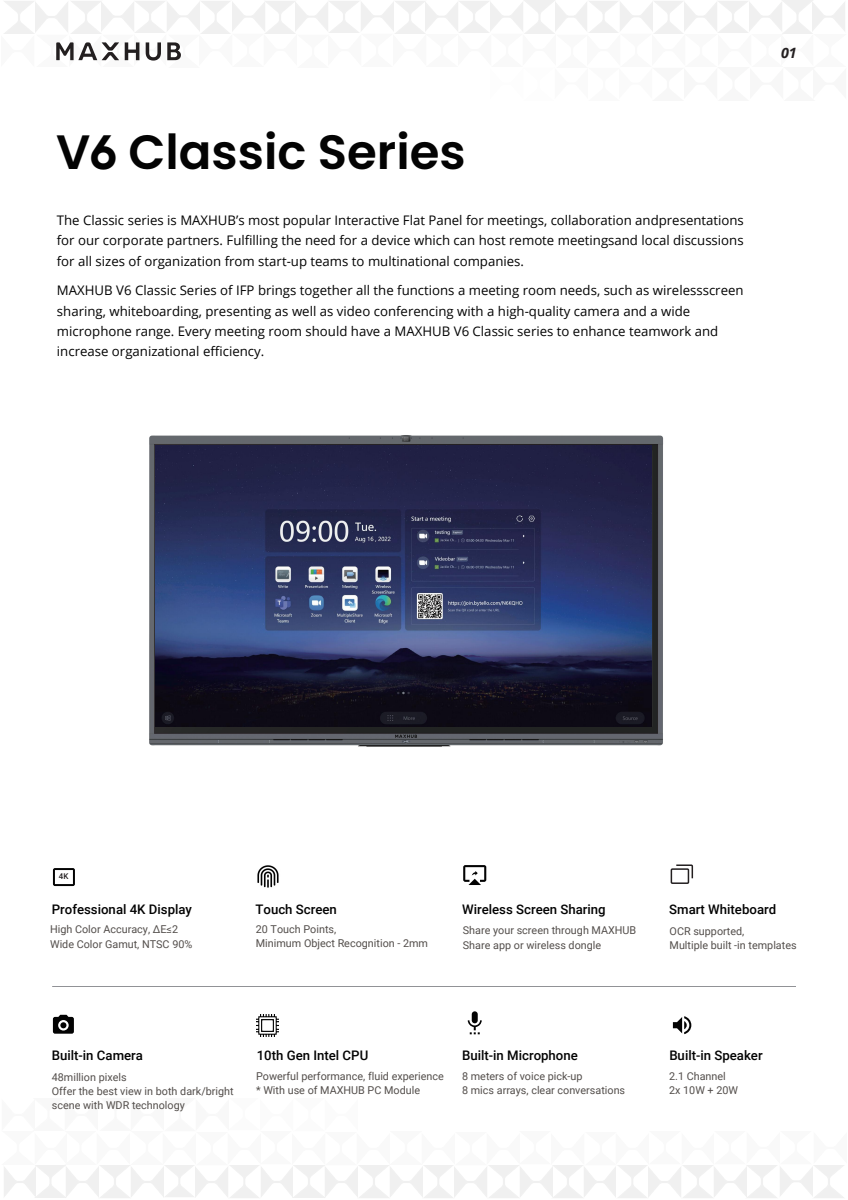
<style>
.page{position:relative;width:848px;height:1200px;background:#fff}
.page>*{position:absolute;margin:0;border:0;box-sizing:border-box;transform-origin:0 0}
.t1{font:600 48.18px "Poppins ZN";color:#030303}
.t2{font:italic 700 14.25px "Open Sans";color:#231f20}
.t3{font:13.2px/20.4px "Open Sans";color:#030303;text-align:justify}
.t4{font:500 13.2px "Roboto";color:#030303}
.t5{font:10.8px/14.1px "Roboto";color:#534e4b}
.t6{font:500 7.95px "Roboto";color:#231f20}
</style>
<div class="page">
<img style="left:56px;top:42px;width:121px;height:19px">
<svg style="left:53px;top:986px;width:743px;height:1px"></svg>
<img style="left:257px;top:865px;width:22px;height:23px">
<svg style="left:167px;top:42px;width:14px;height:18px"></svg>
<svg style="left:125px;top:42px;width:14px;height:18px"></svg>
<svg style="left:146px;top:42px;width:15px;height:19px"></svg>
<svg style="left:56px;top:42px;width:63px;height:18px"></svg>
<img style="left:149px;top:435px;width:515px;height:312px">
<svg style="left:53px;top:868px;width:22px;height:18px"></svg>
<img style="left:156px;top:446px;width:495px;height:280px">
<svg style="left:468px;top:1011px;width:14px;height:23px"></svg>
<svg style="left:673px;top:1016px;width:18px;height:18px"></svg>
<img style="left:257px;top:1014px;width:22px;height:22px">
<svg style="left:53px;top:1015px;width:21px;height:19px"></svg>
<svg style="left:463px;top:865px;width:23px;height:20px"></svg>
<div style="left:670px;top:868px;width:19px;height:16px;border:2px solid #231f20"></div>
<svg style="left:675px;top:864px;width:19px;height:16px"></svg>
<h1 class="t1" style="left:56px;top:121px;width:411px">V6 Classic Series</h1>
<p class="t3" style="left:57px;top:209px;width:688px">The Classic series is MAXHUB’s most popular Interactive Flat Panel for meetings, collaboration andpresentations for our corporate partners. Fulfilling the need for a device which can host remote meetingsand local discussions for all sizes of organization from start-up teams to multinational companies.</p>
<p class="t3" style="left:57px;top:280px;width:688px;text-align:left">MAXHUB V6 Classic Series of IFP brings together all the functions a meeting room needs, such as wirelessscreen sharing, whiteboarding, presenting as well as video conferencing with a high-quality camera and a wide microphone range. Every meeting room should have a MAXHUB V6 Classic series to enhance teamwork and increase organizational efficiency.</p>
<p class="t2" style="left:781px;top:43px;width:17px">01</p>
<p class="t6" style="left:59px;top:871px;width:11px">4K</p>
<p class="t4" style="left:52px;top:900px;width:142px">Professional 4K Display</p>
<p class="t5" style="left:50px;top:922px;width:144px">High Color Accuracy, ∆E≤2<br>Wide Color Gamut, NTSC 90%</p>
<p class="t4" style="left:255px;top:900px;width:83px">Touch Screen</p>
<p class="t5" style="left:256px;top:922px;width:174px">20 Touch Points,<br>Minimum Object Recognition - 2mm</p>
<p class="t4" style="left:462px;top:900px;width:145px">Wireless Screen Sharing</p>
<p class="t5" style="left:463px;top:923px;width:175px">Share your screen through MAXHUB<br>Share app or wireless dongle</p>
<p class="t4" style="left:669px;top:901px;width:108px">Smart Whiteboard</p>
<p class="t5" style="left:669px;top:923px;width:129px">OCR supported,<br>Multiple built -in templates</p>
<p class="t4" style="left:52px;top:1046px;width:93px">Built-in Camera</p>
<p class="t5" style="left:52px;top:1070px;width:183px">48million pixels<br>Offer the best view in both dark/bright scene with WDR technology</p>
<p class="t4" style="left:257px;top:1046px;width:113px">10th Gen Intel CPU</p>
<p class="t5" style="left:256px;top:1069px;width:189px">Powerful performance, fluid experience * With use of MAXHUB PC Module</p>
<p class="t4" style="left:462px;top:1046px;width:117px">Built-in Microphone</p>
<p class="t5" style="left:462px;top:1069px;width:165px">8 meters of voice pick-up<br>8 mics arrays, clear conversations</p>
<p class="t4" style="left:669px;top:1046px;width:95px">Built-in Speaker</p>
<p class="t5" style="left:669px;top:1069px;width:71px">2.1 Channel<br>2x 10W + 20W</p>
</div>
